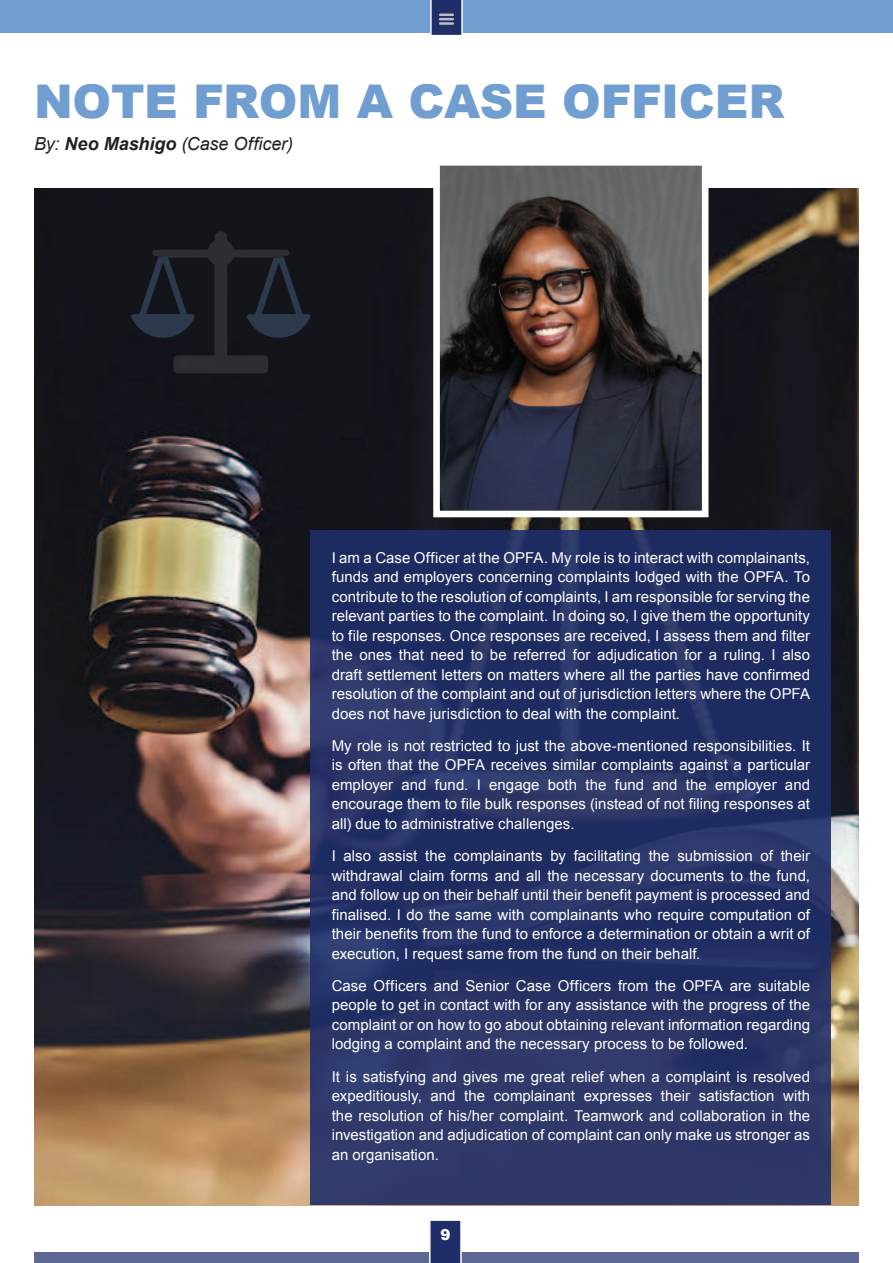
<style>
.page{position:relative;width:893px;height:1263px;background:#fff}
.page>*{position:absolute;margin:0;border:0;box-sizing:border-box;transform-origin:0 0}
.t1{font:900 46.5px "Arial";letter-spacing:-.01em;color:#719ed1}
.t2{font:italic 18px "Arial";color:#231f20}
.t3{font:15px/19.5px "Arial";letter-spacing:.005em;color:#fff;text-align:justify}
.t4{font:900 15px "Arial";color:#fff}
.s1{font-weight:700}
</style>
<div class="page">
<div style="left:34px;top:1252px;width:825px;height:11px;background:#5e6993"></div>
<div style="left:0;top:0;width:893px;height:32px;background:#719ed1"></div>
<img style="left:34px;top:189px;width:825px;height:1016px">
<div style="left:310px;top:530px;width:521px;height:675px;background:#263164"></div>
<img style="left:441px;top:167px;width:259px;height:342px">
<div style="left:433px;top:159px;width:275px;height:358px;border:7px solid #fff"></div>
<svg style="left:131px;top:231px;width:180px;height:142px"></svg>
<svg style="left:429px;top:1220px;width:33px;height:43px"></svg>
<svg style="left:430px;top:0;width:33px;height:36px"></svg>
<h1 class="t1" style="left:34px;top:75px;width:752px">NOTE FROM A CASE OFFICER</h1>
<p class="t2" style="left:34px;top:137px;width:261px">By: <span class="s1">Neo Mashigo</span> (Case Officer)</p>
<p class="t3" style="left:332px;top:549px;width:480px">I am a Case Officer at the OPFA. My role is to interact with complainants, funds and employers concerning complaints lodged with the OPFA. To contribute to the resolution of complaints, I am responsible for serving the relevant parties to the complaint. In doing so, I give them the opportunity to file responses. Once responses are received, I assess them and filter the ones that need to be referred for adjudication for a ruling. I also draft settlement letters on matters where all the parties have confirmed resolution of the complaint and out of jurisdiction letters where the OPFA does not have jurisdiction to deal with the complaint.</p>
<p class="t3" style="left:332px;top:737px;width:480px">My role is not restricted to just the above-mentioned responsibilities. It is often that the OPFA receives similar complaints against a particular employer and fund. I engage both the fund and the employer and encourage them to file bulk responses (instead of not filing responses at all) due to administrative challenges.</p>
<p class="t3" style="left:332px;top:847px;width:480px">I also assist the complainants by facilitating the submission of their withdrawal claim forms and all the necessary documents to the fund, and follow up on their behalf until their benefit payment is processed and finalised. I do the same with complainants who require computation of their benefits from the fund to enforce a determination or obtain a writ of execution, I request same from the fund on their behalf.</p>
<p class="t3" style="left:332px;top:977px;width:480px">Case Officers and Senior Case Officers from the OPFA are suitable people to get in contact with for any assistance with the progress of the complaint or on how to go about obtaining relevant information regarding lodging a complaint and the necessary process to be followed.</p>
<p class="t3" style="left:332px;top:1068px;width:480px">It is satisfying and gives me great relief when a complaint is resolved expeditiously, and the complainant expresses their satisfaction with the resolution of his/her complaint. Teamwork and collaboration in the investigation and adjudication of complaint can only make us stronger as an organisation.</p>
<p class="t4" style="left:440px;top:1226px;width:12px">9</p>
</div>
